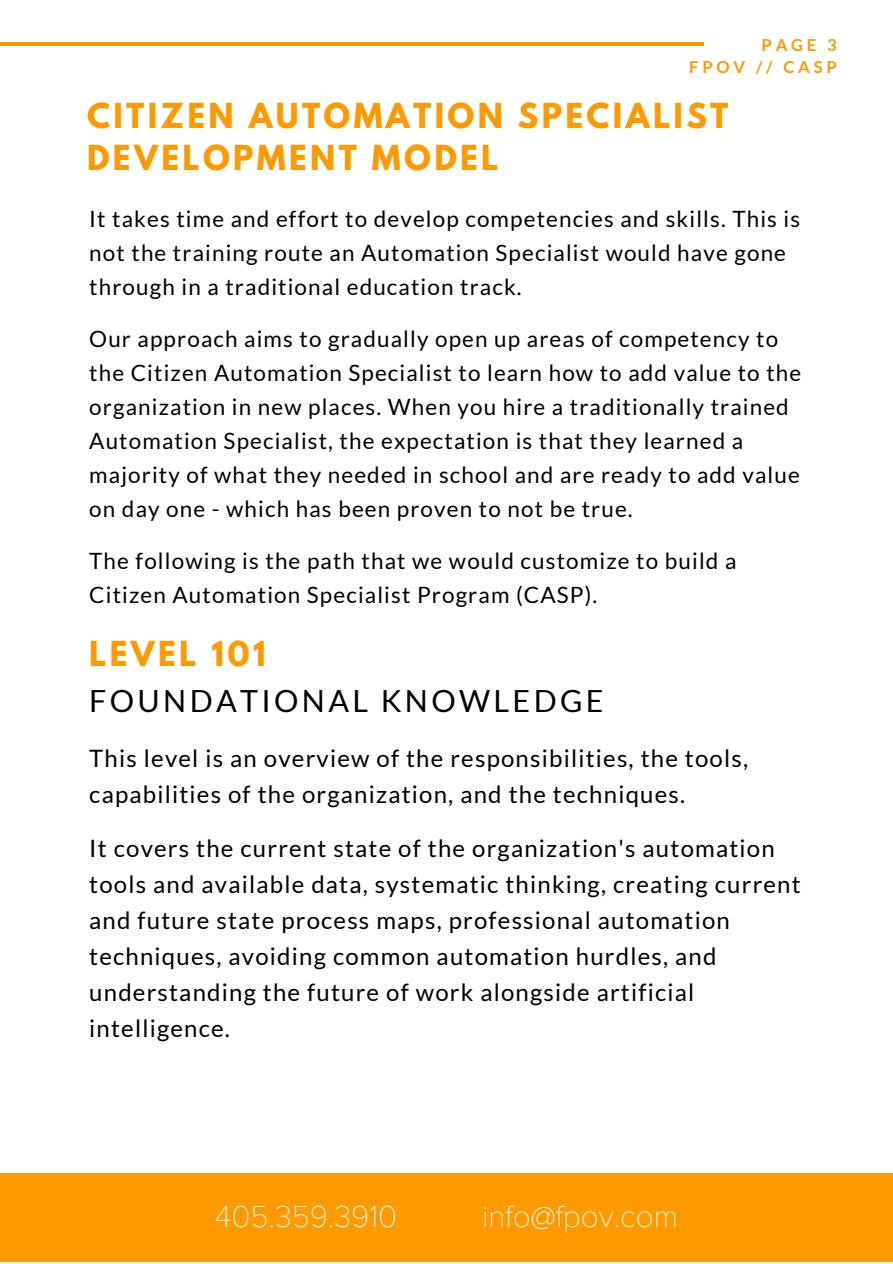
<style>
.page{position:relative;width:893px;height:1264px;background:#fff}
.page>*{position:absolute;margin:0;border:0;box-sizing:border-box;transform-origin:0 0}
.t1{font:100 31.5px "Proxima Nova T";color:#fff}
.t2{font:700 30.45px/42.8px "League Spartan";letter-spacing:.11em;color:#f90}
.t3{font:30.45px "Lato";letter-spacing:.11em;color:#000}
.t4{font:24px/36px "Lato";letter-spacing:.05em;color:#000}
.t5{font:22.5px/33.9px "Lato";letter-spacing:.05em;color:#000}
.t6{font:700 16.5px/22.5px "Lato";letter-spacing:.23em;color:#f90;text-align:right}
</style>
<div class="page">
<hr style="left:0;top:42px;width:703px;height:3px;background:#f90">
<div style="left:0;top:1173px;width:892px;height:88px;background:#f90"></div>
<p class="t6" style="left:689px;top:33px;width:149px">PAGE 3<br>FPOV // CASP</p>
<h2 class="t2" style="left:87px;top:98px;width:642px">CITIZEN AUTOMATION SPECIALIST<br>DEVELOPMENT MODEL</h2>
<p class="t5" style="left:89px;top:201px;width:712px">It takes time and effort to develop competencies and skills. This is not the training route an Automation Specialist would have gone through in a traditional education track.</p>
<p class="t5" style="left:89px;top:321px;width:713px">Our approach aims to gradually open up areas of competency to the Citizen Automation Specialist to learn how to add value to the organization in new places. When you hire a traditionally trained Automation Specialist, the expectation is that they learned a majority of what they needed in school and are ready to add value on day one - which has been proven to not be true.</p>
<p class="t5" style="left:89px;top:543px;width:648px">The following is the path that we would customize to build a<br>Citizen Automation Specialist Program (CASP).</p>
<h2 class="t2" style="left:89px;top:636px;width:178px">LEVEL 101</h2>
<h2 class="t3" style="left:89px;top:682px;width:516px">FOUNDATIONAL KNOWLEDGE</h2>
<p class="t4" style="left:89px;top:740px;width:660px">This level is an overview of the responsibilities, the tools, capabilities of the organization, and the techniques.</p>
<p class="t4" style="left:89px;top:830px;width:713px">It covers the current state of the organization's automation tools and available data, systematic thinking, creating current and future state process maps, professional automation techniques, avoiding common automation hurdles, and understanding the future of work alongside artificial intelligence.</p>
<h1 class="t1" style="left:215px;top:1198px;width:184px">405.359.3910</h1>
<h1 class="t1" style="left:482px;top:1198px;width:197px">info@fpov.com</h1>
</div>
